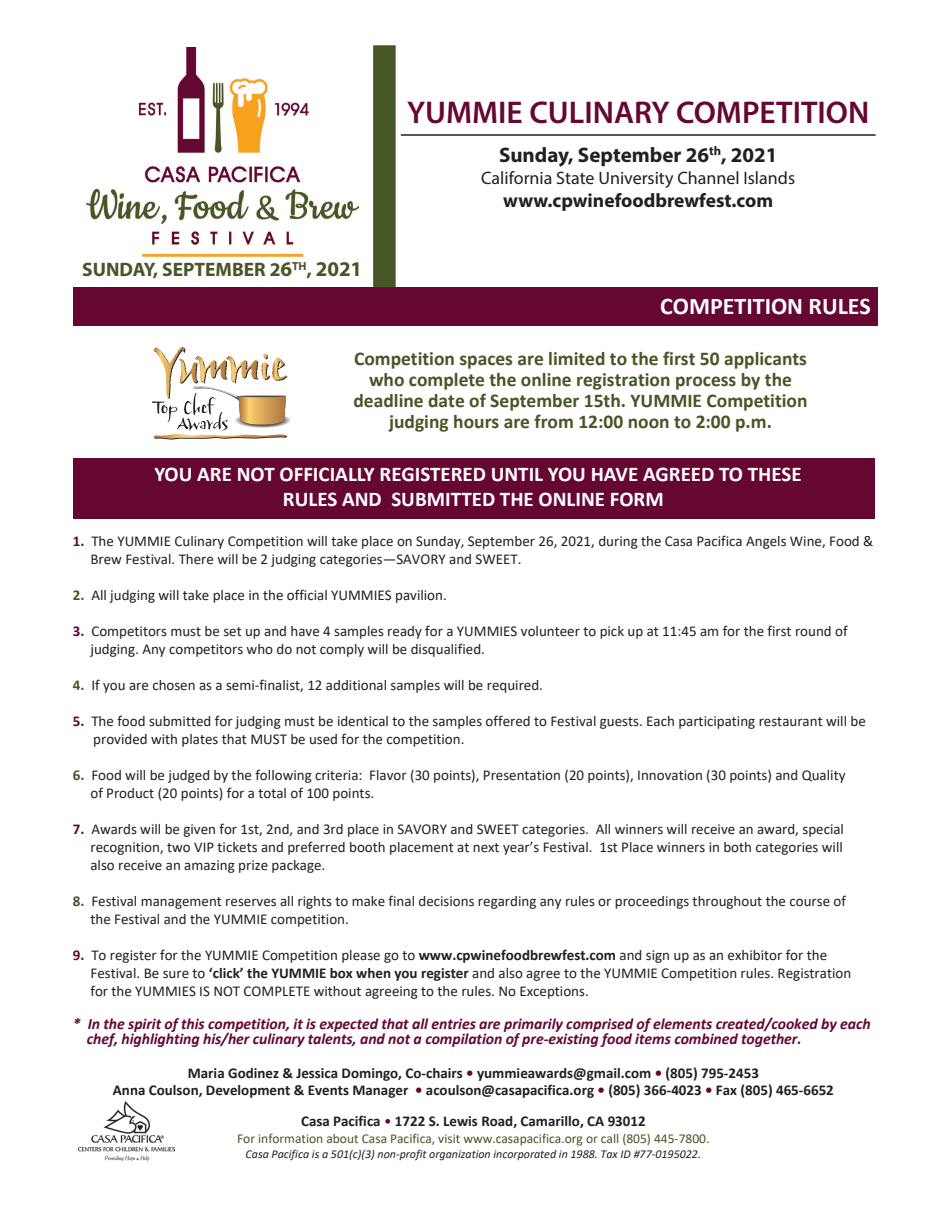
<style>
.page{position:relative;width:945px;height:1215px;background:#fff}
.page>*{position:absolute;margin:0;border:0;box-sizing:border-box;transform-origin:0 0}
.t1{font:600 31.5px "Myriad Pro";color:#650731}
.t2{font:700 24px "Calibri";color:#fff}
.t3{font:700 21px "Calibri";color:#fff}
.t4{font:700 21px "Myriad Pro";color:#231f20}
.t5{font:700 19.5px/21px "Calibri";color:#475625;text-align:center}
.t6{font:700 19.5px "Myriad Pro";color:#231f20}
.t7{font:700 19.5px "Myriad Pro";color:#485626}
.t8{font:18px "Myriad Pro";color:#231f20}
.t9{font:italic 700 15.75px "Calibri";letter-spacing:-.005em;color:#650731}
.t10{font:15px/18px "Calibri";color:#231f20}
.t11{font:700 15px "Calibri";color:#231f20}
.t12{font:13.5px "Calibri";color:#475625}
.t13{font:italic 12px "Calibri";color:#231f20}
.s1{font-size:21px}
.s2{font-weight:700;color:#650731}
.s3{font-weight:700;color:#475625}
.s4{font-weight:700}
.s5{color:#650731}
.s6{font-weight:400;color:#650731}
</style>
<div class="page">
<div style="left:73px;top:287px;width:804px;height:39px;background:#650731"></div>
<svg style="left:152px;top:347px;width:139px;height:93px"></svg>
<div style="left:73px;top:458px;width:801px;height:60px;background:#650731"></div>
<img style="left:78px;top:1101px;width:96px;height:59px">
<div style="left:373px;top:45px;width:23px;height:242px;background:#475625"></div>
<hr style="left:401px;top:134px;width:475px;height:2px;background:#231f20">
<img style="left:86px;top:47px;width:272px;height:234px">
<div style="left:73px;top:257px;width:299px;height:22px;background:#fff"></div>
<p class="t7" style="left:82px;top:257px;width:282px">SUNDAY, SEPTEMBER 2<span class="s1">6</span><sup>TH</sup>, <span class="s1">2021</span></p>
<p class="t1" style="left:407px;top:92px;width:464px">YUMMIE CULINARY COMPETITION</p>
<p class="t4" style="left:499px;top:141px;width:280px">Sunday, September 26<sup>th</sup>, 2021</p>
<p class="t8" style="left:481px;top:166px;width:315px">California State University Channel Islands</p>
<p class="t6" style="left:503px;top:188px;width:271px">www.cpwinefoodbrewfest.com</p>
<p class="t2" style="left:660px;top:289px;width:212px">COMPETITION RULES</p>
<p class="t5" style="left:354px;top:348px;width:455px">Competition spaces are limited to the first 50 applicants</p>
<p class="t5" style="left:353px;top:369px;width:456px">who complete the online registration process by the deadline date of September 15th. YUMMIE Competition judging hours are from 12:00 noon to 2:00 p.m.</p>
<p class="t3" style="left:154px;top:459px;width:649px">YOU ARE NOT OFFICIALLY REGISTERED UNTIL YOU HAVE AGREED TO THESE</p>
<p class="t3" style="left:283px;top:484px;width:382px">RULES AND SUBMITTED THE ONLINE FORM</p>
<p class="t10" style="left:90px;top:531px;width:784px;text-indent:-17px"><span class="s2">1.</span> The YUMMIE Culinary Competition will take place on Sunday, September 26, 2021, during the Casa Pacifica Angels Wine, Food &amp;<br>Brew Festival. There will be 2 judging categories—SAVORY and SWEET.</p>
<p class="t10" style="left:73px;top:585px;width:375px"><span class="s3">2.</span> All judging will take place in the official YUMMIES pavilion.</p>
<p class="t10" style="left:90px;top:621px;width:759px;text-indent:-17px"><span class="s2">3.</span> Competitors must be set up and have 4 samples ready for a YUMMIES volunteer to pick up at 11:45 am for the first round of judging. Any competitors who do not comply will be disqualified.</p>
<p class="t10" style="left:73px;top:675px;width:472px"><span class="s3">4.</span> If you are chosen as a semi-finalist, 12 additional samples will be required.</p>
<p class="t10" style="left:73px;top:711px;width:794px"><span class="s2">5.</span> The food submitted for judging must be identical to the samples offered to Festival guests. Each participating restaurant will be</p>
<p class="t10" style="left:93px;top:729px;width:373px">provided with plates that MUST be used for the competition.</p>
<p class="t10" style="left:90px;top:765px;width:757px;text-indent:-17px"><span class="s3">6.</span> Food will be judged by the following criteria: Flavor (30 points), Presentation (20 points), Innovation (30 points) and Quality of Product (20 points) for a total of 100 points.</p>
<p class="t10" style="left:90px;top:819px;width:755px;text-align:justify;text-indent:-17px"><span class="s2">7.</span> Awards will be given for 1st, 2nd, and 3rd place in SAVORY and SWEET categories. All winners will receive an award, special recognition, two VIP tickets and preferred booth placement at next year’s Festival. 1st Place winners in both categories will also receive an amazing prize package.</p>
<p class="t10" style="left:90px;top:891px;width:757px;text-indent:-17px"><span class="s3">8.</span> Festival management reserves all rights to make final decisions regarding any rules or proceedings throughout the course of the Festival and the YUMMIE competition.</p>
<p class="t10" style="left:90px;top:945px;width:762px;text-indent:-17px"><span class="s2">9.</span> To register for the YUMMIE Competition please go to <span class="s4">www.cpwinefoodbrewfest.com</span> and sign up as an exhibitor for the<br>Festival. Be sure to <span class="s4">‘click’ the YUMMIE box when you register</span> and also agree to the YUMMIE Competition rules. Registration for the YUMMIES IS NOT COMPLETE without agreeing to the rules. No Exceptions.</p>
<p class="t9" style="left:73px;top:1012px;width:799px">* In the spirit of this competition, it is expected that all entries are primarily comprised of elements created/cooked by each</p>
<p class="t9" style="left:87px;top:1027px;width:716px">chef, highlighting his/her culinary talents, and not a compilation of pre-existing food items combined together.</p>
<p class="t11" style="left:188px;top:1062px;width:573px">Maria Godinez &amp; Jessica Domingo, Co-chairs <span class="s5">•</span> yummieawards@gmail.com <span class="s5">•</span> (805) 795-2453</p>
<p class="t11" style="left:113px;top:1079px;width:723px">Anna Coulson, Development &amp; Events Manager <span class="s5">•</span> acoulson@casapacifica.org <span class="s5">•</span> (805) 366-4023 <span class="s5">•</span> Fax (805) 465-6652</p>
<p class="t11" style="left:301px;top:1110px;width:346px">Casa Pacifica <span class="s6">•</span> 1722 S. Lewis Road, Camarillo, CA 93012</p>
<p class="t12" style="left:237px;top:1129px;width:474px">For information about Casa Pacifica, visit www.casapacifica.org or call (805) 445-7800.</p>
<p class="t13" style="left:246px;top:1145px;width:457px">Casa Pacifica is a 501(c)(3) non-profit organization incorporated in 1988. Tax ID #77-0195022.</p>
</div>
